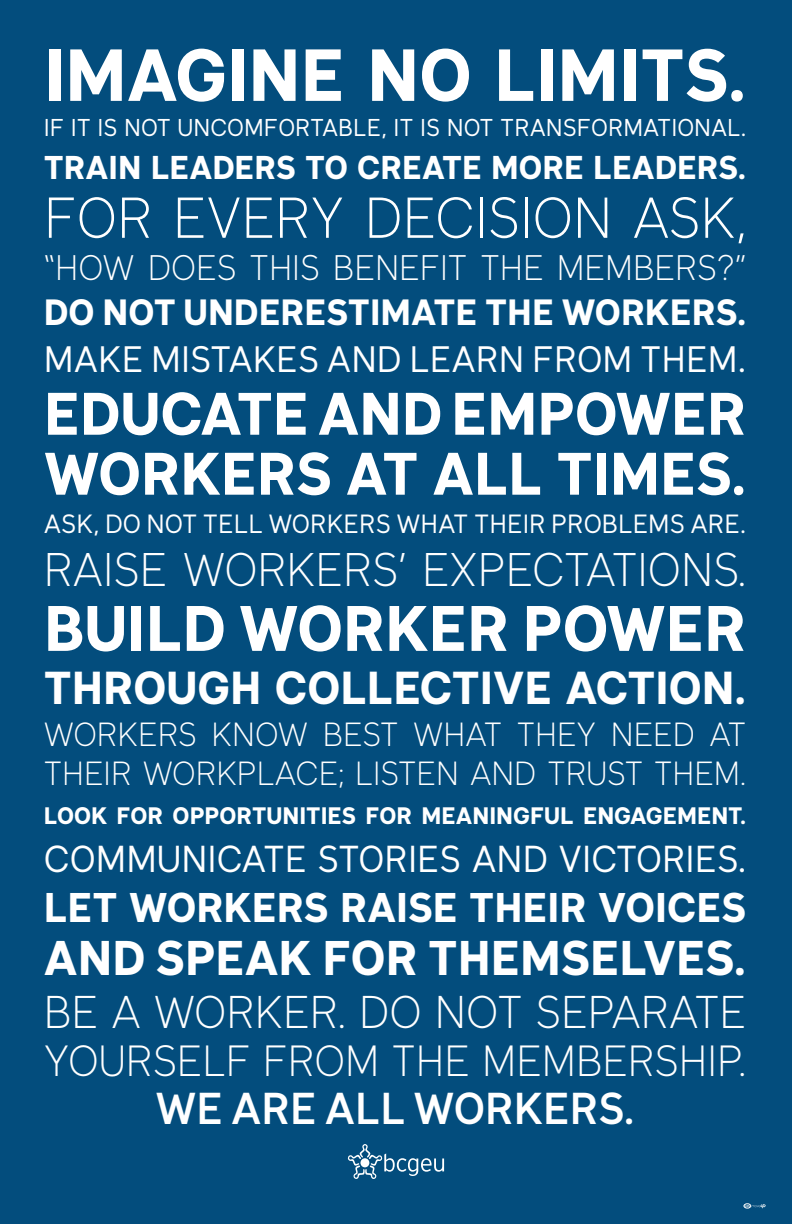
<style>
.page{position:relative;width:792px;height:1224px;background:#034d7d}
.page>*{position:absolute;margin:0;border:0;box-sizing:border-box;transform-origin:0 0}
.t1{font:700 72.5px "Klima";color:#fff}
.t2{font:700 63.2px "Klima";color:#fff}
.t3{font:700 59px/60px "Klima";color:#fff}
.t4{font:300 56.7px "Klima";color:#fff}
.t5{font:700 48px "Klima";color:#fff}
.t6{font:300 46.5px "Klima";color:#fff}
.t7{font:700 45.5px "Klima";color:#fff}
.t8{font:300 45.2px "Klima";color:#fff}
.t9{font:500 44px "Klima";color:#fff}
.t10{font:300 43px "Klima";color:#fff}
.t11{font:700 40.9px "Klima";color:#fff}
.t12{font:37px "Klima";color:#fff}
.t13{font:36.2px "Klima";color:#fff}
.t14{font:700 36px "Klima";color:#fff}
.t15{font:300 35px "Klima";color:#fff}
.t16{font:300 33px/39px "Klima";color:#fff}
.t17{font:700 32.5px "Klima";color:#fff}
.t18{font:26px "Klima";color:#fff}
.t19{font:24px "Klima";color:#fff}
.t20{font:700 23.5px "Klima";color:#fff}
</style>
<div class="page">
<svg style="left:348px;top:1144px;width:96px;height:35px"></svg>
<div style="left:360px;top:1158px;width:9px;height:9px;background:#fff;border-radius:50%"></div>
<svg style="left:744px;top:1204px;width:22px;height:4px"></svg>
<p class="t1" style="left:44px;top:12px;width:704px">IMAGINE NO LIMITS.</p>
<p class="t19" style="left:44px;top:108px;width:704px">IF IT IS NOT UNCOMFORTABLE, IT IS NOT TRANSFORMATIONAL.</p>
<p class="t17" style="left:44px;top:139px;width:704px">TRAIN LEADERS TO CREATE MORE LEADERS.</p>
<p class="t4" style="left:44px;top:173px;width:704px">FOR EVERY DECISION ASK,</p>
<p class="t15" style="left:44px;top:240px;width:704px">“HOW DOES THIS BENEFIT THE MEMBERS?”</p>
<p class="t14" style="left:44px;top:281px;width:704px">DO NOT UNDERESTIMATE THE WORKERS.</p>
<p class="t13" style="left:44px;top:329px;width:704px">MAKE MISTAKES AND LEARN FROM THEM.</p>
<p class="t3" style="left:44px;top:377px;width:704px">EDUCATE AND EMPOWER<br>WORKERS AT ALL TIMES.</p>
<p class="t18" style="left:44px;top:502px;width:704px">ASK, DO NOT TELL WORKERS WHAT THEIR PROBLEMS ARE.</p>
<p class="t6" style="left:44px;top:533px;width:704px">RAISE WORKERS’ EXPECTATIONS.</p>
<p class="t2" style="left:44px;top:573px;width:704px">BUILD WORKER POWER</p>
<p class="t7" style="left:44px;top:648px;width:704px">THROUGH COLLECTIVE ACTION.</p>
<p class="t16" style="left:44px;top:712px;width:704px">WORKERS KNOW BEST WHAT THEY NEED AT<br>THEIR WORKPLACE; LISTEN AND TRUST THEM.</p>
<p class="t20" style="left:44px;top:795px;width:704px">LOOK FOR OPPORTUNITIES FOR MEANINGFUL ENGAGEMENT.</p>
<p class="t12" style="left:44px;top:828px;width:704px">COMMUNICATE STORIES AND VICTORIES.</p>
<p class="t11" style="left:44px;top:872px;width:704px">LET WORKERS RAISE THEIR VOICES</p>
<p class="t5" style="left:44px;top:916px;width:704px">AND SPEAK FOR THEMSELVES.</p>
<p class="t8" style="left:44px;top:977px;width:704px">BE A WORKER. DO NOT SEPARATE</p>
<p class="t10" style="left:44px;top:1026px;width:704px">YOURSELF FROM THE MEMBERSHIP.</p>
<p class="t9" style="left:155px;top:1070px;width:481px">WE ARE ALL WORKERS.</p>
</div>
